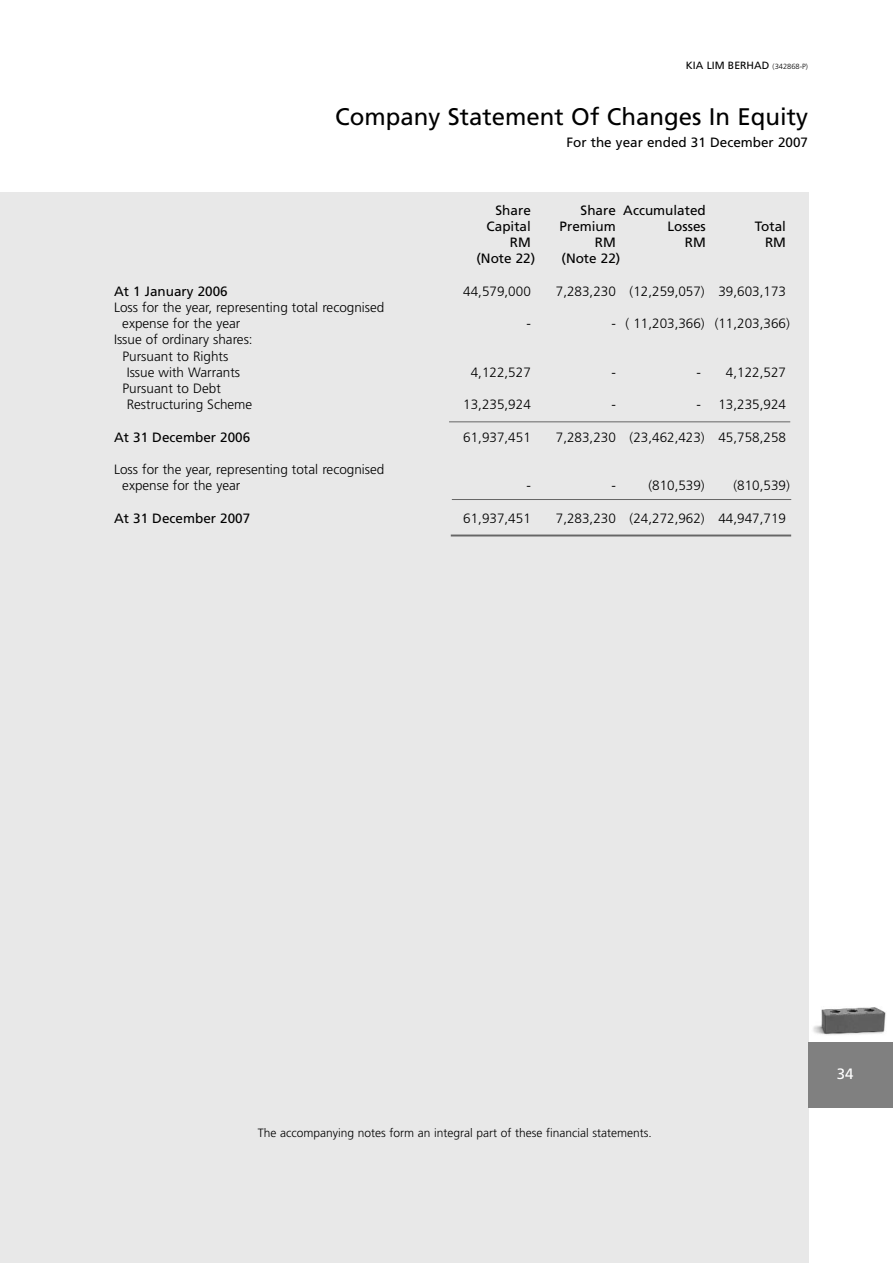
<style>
.page{position:relative;width:893px;height:1263px;background:#fff}
.page>*{position:absolute;margin:0;border:0;box-sizing:border-box;transform-origin:0 0}
.t1{font:24px "Frutiger";color:#000}
.t2{font:15px "Frutiger";color:#fff}
.t3{font:300 13.5px/16.2px "Frutiger";color:#000}
.t4{font:13.5px "Frutiger";color:#000}
.t5{font:300 12px "Frutiger";color:#000}
.t6{font:10.5px "Frutiger";color:#000}
.s1{font-weight:300;font-size:7.5px}
</style>
<div class="page">
<div style="left:0;top:193px;width:808px;height:1070px;background:#e8e8e8"></div>
<img style="left:813px;top:1007px;width:73px;height:28px">
<div style="left:808px;top:1043px;width:85px;height:65px;background:#808080"></div>
<hr style="left:452px;top:499px;width:339px;height:1px;background:#666">
<hr style="left:449px;top:422px;width:341px;height:1px;background:#666">
<hr style="left:451px;top:535px;width:340px;height:1px;background:#666">
<p class="t6" style="left:686px;top:61px;width:124px">KIA LIM BERHAD <span class="s1">(342868-P)</span></p>
<h1 class="t1" style="left:335px;top:107px;width:474px">Company Statement Of Changes In Equity</h1>
<p class="t4" style="left:566px;top:137px;width:243px">For the year ended 31 December 2007</p>
<p class="t4" style="left:495px;top:204px;width:37px">Share</p>
<p class="t4" style="left:581px;top:204px;width:127px">Share Accumulated</p>
<p class="t4" style="left:486px;top:221px;width:46px">Capital</p>
<p class="t4" style="left:560px;top:221px;width:58px">Premium</p>
<p class="t4" style="left:667px;top:221px;width:40px">Losses</p>
<p class="t4" style="left:755px;top:221px;width:33px">Total</p>
<p class="t4" style="left:510px;top:237px;width:22px">RM</p>
<p class="t4" style="left:595px;top:237px;width:22px">RM</p>
<p class="t4" style="left:685px;top:237px;width:22px">RM</p>
<p class="t4" style="left:765px;top:237px;width:22px">RM</p>
<p class="t4" style="left:476px;top:253px;width:60px">(Note 22)</p>
<p class="t4" style="left:561px;top:253px;width:60px">(Note 22)</p>
<p class="t4" style="left:114px;top:285px;width:115px">At 1 January 2006</p>
<p class="t3" style="left:463px;top:284px;width:69px">44,579,000</p>
<p class="t3" style="left:556px;top:284px;width:232px">7,283,230 (12,259,057) 39,603,173</p>
<p class="t3" style="left:122px;top:300px;width:264px;text-indent:-8px">Loss for the year, representing total recognised expense for the year</p>
<p class="t3" style="left:526px;top:316px;width:6px">-</p>
<p class="t3" style="left:611px;top:316px;width:180px">- ( 11,203,366) (11,203,366)</p>
<p class="t3" style="left:114px;top:332px;width:140px">Issue of ordinary shares:</p>
<p class="t3" style="left:123px;top:349px;width:107px">Pursuant to Rights</p>
<p class="t3" style="left:127px;top:365px;width:115px">Issue with Warrants</p>
<p class="t3" style="left:471px;top:365px;width:62px">4,122,527</p>
<p class="t3" style="left:611px;top:365px;width:6px">-</p>
<p class="t3" style="left:696px;top:365px;width:91px">- 4,122,527</p>
<p class="t3" style="left:127px;top:381px;width:127px;text-indent:-4px">Pursuant to Debt<br>Restructuring Scheme</p>
<p class="t3" style="left:463px;top:397px;width:69px">13,235,924</p>
<p class="t3" style="left:611px;top:397px;width:6px">-</p>
<p class="t3" style="left:696px;top:397px;width:91px">- 13,235,924</p>
<p class="t4" style="left:114px;top:431px;width:138px">At 31 December 2006</p>
<p class="t3" style="left:463px;top:430px;width:69px">61,937,451</p>
<p class="t3" style="left:556px;top:430px;width:232px">7,283,230 (23,462,423) 45,758,258</p>
<p class="t3" style="left:122px;top:462px;width:264px;text-indent:-8px">Loss for the year, representing total recognised expense for the year</p>
<p class="t3" style="left:526px;top:478px;width:6px">-</p>
<p class="t3" style="left:611px;top:478px;width:6px">-</p>
<p class="t3" style="left:648px;top:478px;width:58px">(810,539)</p>
<p class="t3" style="left:733px;top:478px;width:58px">(810,539)</p>
<p class="t4" style="left:114px;top:512px;width:138px">At 31 December 2007</p>
<p class="t3" style="left:463px;top:511px;width:69px">61,937,451</p>
<p class="t3" style="left:556px;top:511px;width:232px">7,283,230 (24,272,962) 44,947,719</p>
<p class="t5" style="left:258px;top:1128px;width:395px">The accompanying notes form an integral part of these financial statements.</p>
<p class="t2" style="left:837px;top:1068px;width:18px">34</p>
</div>
